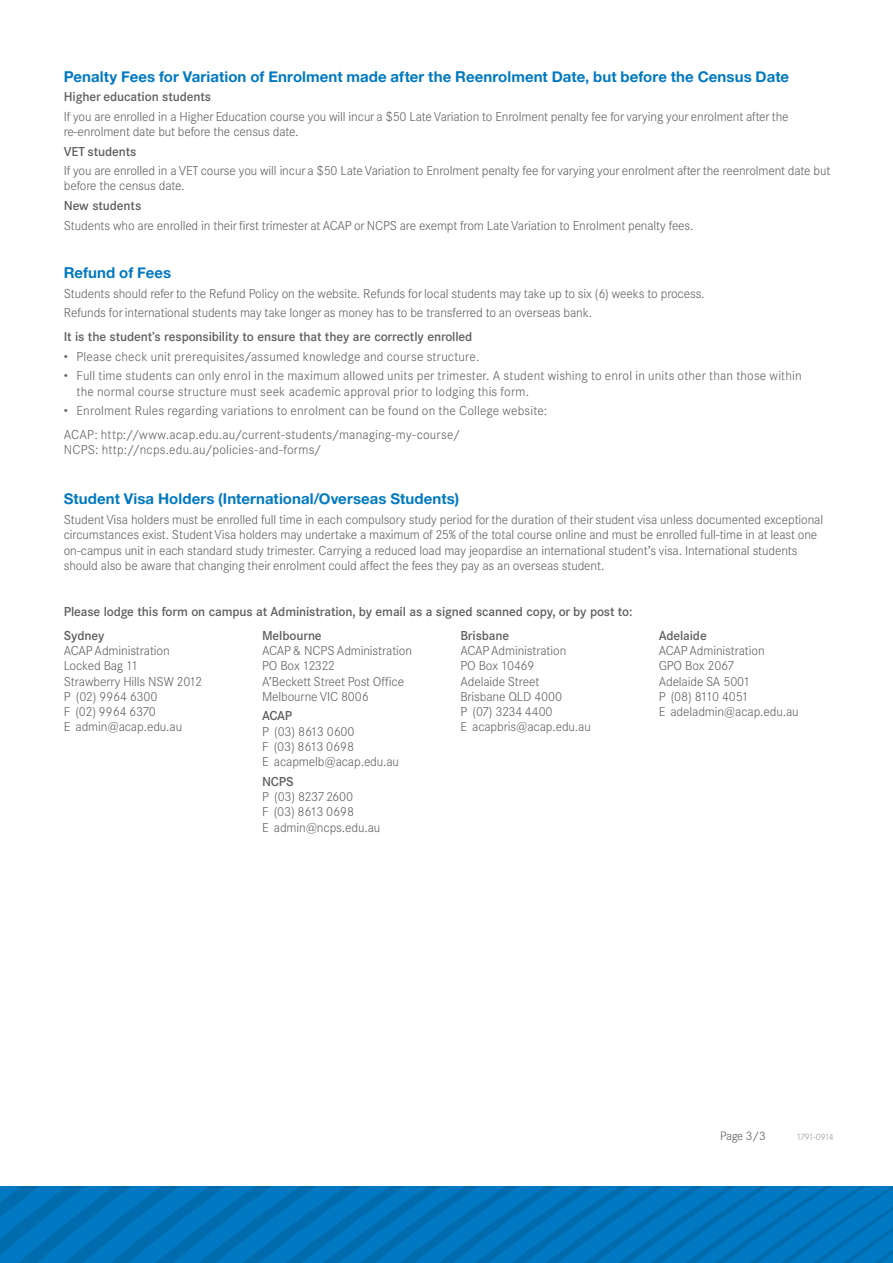
<style>
.page{position:relative;width:893px;height:1263px;background:#fff}
.page>*{position:absolute;margin:0;border:0;box-sizing:border-box;transform-origin:0 0}
.t1{font:15px "Alte Haas Grotesk Bold";letter-spacing:.005em;color:#0079c2}
.t2{font:300 12.75px/15.3px "Corporate SBQ";letter-spacing:-.01em;color:#5f5f62}
.t3{font:300 12.75px/15.3px "Corporate SBQ";letter-spacing:.01em;color:#5f5f62}
.t4{font:500 12.75px/23.9px "Corporate SBQ";letter-spacing:-.01em;color:#5f5f62}
.t5{font:300 12.75px "Corporate SBQ";letter-spacing:.015em;color:#5f5f62}
.t6{font:300 12px "Corporate SBQ";color:#5f5f62}
.t7{font:300 9px "Corporate SBQ";letter-spacing:-.09em;color:#939598}
</style>
<div class="page">
<svg style="left:0;top:1186px;width:893px;height:77px;fill:#0079c2"></svg>
<p class="t1" style="left:64px;top:67px;width:727px">Penalty Fees for Variation of Enrolment made after the Reenrolment Date, but before the Census Date</p>
<p class="t4" style="left:64px;top:85px;width:149px">Higher education students</p>
<p class="t2" style="left:64px;top:109px;width:726px">If you are enrolled in a Higher Education course you will incur a $50 Late Variation to Enrolment penalty fee for varying your enrolment after the re-enrolment date but before the census date.</p>
<p class="t4" style="left:64px;top:139px;width:74px">VET students</p>
<p class="t2" style="left:64px;top:163px;width:768px">If you are enrolled in a VET course you will incur a $50 Late Variation to Enrolment penalty fee for varying your enrolment after the reenrolment date but before the census date.</p>
<p class="t4" style="left:64px;top:194px;width:79px">New students</p>
<p class="t2" style="left:64px;top:218px;width:631px">Students who are enrolled in their first trimester at ACAP or NCPS are exempt from Late Variation to Enrolment penalty fees.</p>
<p class="t1" style="left:64px;top:264px;width:109px">Refund of Fees</p>
<p class="t2" style="left:64px;top:284px;width:642px;line-height:19.5px">Students should refer to the Refund Policy on the website. Refunds for local students may take up to six (6) weeks to process.<br>Refunds for international students may take longer as money has to be transferred to an overseas bank.</p>
<p class="t4" style="left:64px;top:325px;width:410px">It is the student’s responsibility to ensure that they are correctly enrolled</p>
<p class="t5" style="left:64px;top:349px;width:417px">• Please check unit prerequisites/assumed knowledge and course structure.</p>
<p class="t3" style="left:77px;top:368px;width:727px;text-indent:-13px">• Full time students can only enrol in the maximum allowed units per trimester. A student wishing to enrol in units other than those within the normal course structure must seek academic approval prior to lodging this form.</p>
<p class="t3" style="left:64px;top:399px;width:485px;line-height:23.9px">• Enrolment Rules regarding variations to enrolment can be found on the College website:<br>ACAP: http://www.acap.edu.au/current-students/managing-my-course/</p>
<p class="t3" style="left:64px;top:442px;width:259px">NCPS: http://ncps.edu.au/policies-and-forms/</p>
<p class="t1" style="left:64px;top:490px;width:397px">Student Visa Holders (International/Overseas Students)</p>
<p class="t2" style="left:64px;top:512px;width:761px">Student Visa holders must be enrolled full time in each compulsory study period for the duration of their student visa unless documented exceptional circumstances exist. Student Visa holders may undertake a maximum of 25% of the total course online and must be enrolled full-time in at least one on-campus unit in each standard study trimester. Carrying a reduced load may jeopardise an international student’s visa. International students should also be aware that changing their enrolment could affect the fees they pay as an overseas student.</p>
<p class="t4" style="left:64px;top:600px;width:570px">Please lodge this form on campus at Administration, by email as a signed scanned copy, or by post to:<br>Sydney</p>
<p class="t2" style="left:64px;top:643px;width:140px">ACAP Administration<br>Locked Bag 11<br>Strawberry Hills NSW 2012<br>P (02) 9964 6300<br>F (02) 9964 6370<br>E admin@acap.edu.au</p>
<p class="t4" style="left:460px;top:623px;width:50px">Brisbane</p>
<p class="t2" style="left:460px;top:643px;width:132px">ACAP Administration<br>PO Box 10469<br>Adelaide Street<br>Brisbane QLD 4000<br>P (07) 3234 4400<br>E acapbris@acap.edu.au</p>
<p class="t4" style="left:262px;top:623px;width:61px">Melbourne</p>
<p class="t2" style="left:262px;top:643px;width:151px">ACAP &amp; NCPS Administration<br>PO Box 12322<br>A’Beckett Street Post Office<br>Melbourne VIC 8006</p>
<p class="t4" style="left:262px;top:704px;width:32px">ACAP</p>
<p class="t2" style="left:262px;top:724px;width:138px">P (03) 8613 0600<br>F (03) 8613 0698<br>E acapmelb@acap.edu.au</p>
<p class="t4" style="left:262px;top:770px;width:33px">NCPS</p>
<p class="t2" style="left:262px;top:789px;width:120px">P (03) 8237 2600<br>F (03) 8613 0698<br>E admin@ncps.edu.au</p>
<p class="t4" style="left:659px;top:623px;width:50px">Adelaide</p>
<p class="t2" style="left:659px;top:643px;width:141px">ACAP Administration<br>GPO Box 2067<br>Adelaide SA 5001<br>P (08) 8110 4051<br>E adeladmin@acap.edu.au</p>
<p class="t6" style="left:720px;top:1129px;width:47px">Page 3/3</p>
<p class="t7" style="left:797px;top:1132px;width:39px">1791-0914</p>
</div>
